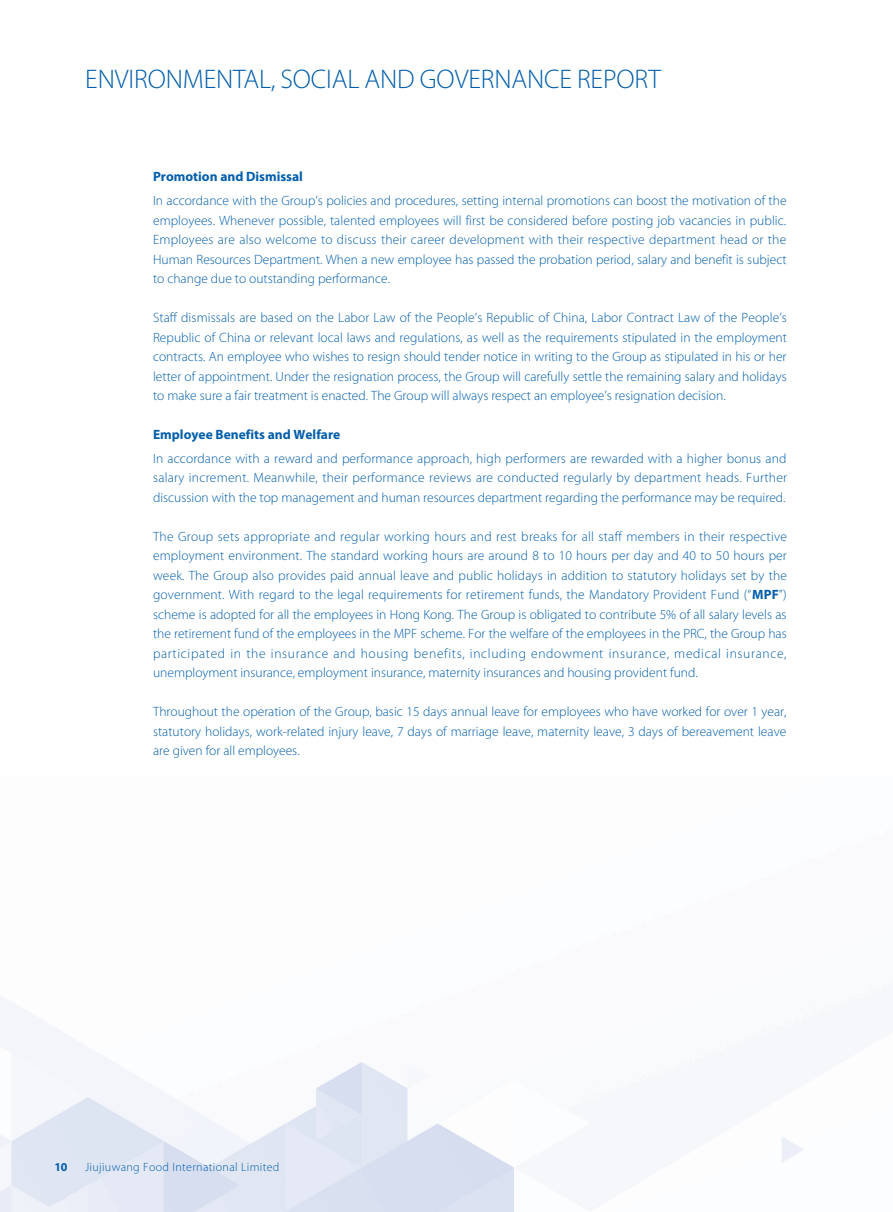
<style>
.page{position:relative;width:893px;height:1212px;background:#fff}
.page>*{position:absolute;margin:0;border:0;box-sizing:border-box;transform-origin:0 0}
.t1{font:300 27px "Myriad Pro";letter-spacing:-.005em;color:#015dab}
._00_txt{font:300 13.5px/19.5px "Myriad Pro";color:#015dab;text-align:justify}
._03_H3{font:700 13.5px "Myriad Pro";color:#015dab}
.t2{font:300 12px "Myriad Pro";letter-spacing:.03em;color:#015dab}
.t3{font:700 12px "Myriad Pro";color:#015dab}
.s1{font-weight:700}
</style>
<div class="page">
<img style="left:0;top:995px;width:888px;height:217px">
<h1 class="t1" style="left:85px;top:63px;width:577px">ENVIRONMENTAL, SOCIAL AND GOVERNANCE REPORT</h1>
<p class="_03_H3" style="left:153px;top:168px;width:151px">Promotion and Dismissal</p>
<p class="_00_txt" style="left:153px;top:191px;width:635px">In accordance with the Group’s policies and procedures, setting internal promotions can boost the motivation of the employees. Whenever possible, talented employees will first be considered before posting job vacancies in public.<br>Employees are also welcome to discuss their career development with their respective department head or the Human Resources Department. When a new employee has passed the probation period, salary and benefit is subject to change due to outstanding performance.</p>
<p class="_00_txt" style="left:153px;top:308px;width:635px">Staff dismissals are based on the Labor Law of the People’s Republic of China, Labor Contract Law of the People’s Republic of China or relevant local laws and regulations, as well as the requirements stipulated in the employment contracts. An employee who wishes to resign should tender notice in writing to the Group as stipulated in his or her letter of appointment. Under the resignation process, the Group will carefully settle the remaining salary and holidays to make sure a fair treatment is enacted. The Group will always respect an employee’s resignation decision.</p>
<p class="_03_H3" style="left:153px;top:426px;width:189px">Employee Benefits and Welfare</p>
<p class="_00_txt" style="left:153px;top:449px;width:636px">In accordance with a reward and performance approach, high performers are rewarded with a higher bonus and salary increment. Meanwhile, their performance reviews are conducted regularly by department heads. Further discussion with the top management and human resources department regarding the performance may be required.</p>
<p class="_00_txt" style="left:153px;top:527px;width:635px">The Group sets appropriate and regular working hours and rest breaks for all staff members in their respective employment environment. The standard working hours are around 8 to 10 hours per day and 40 to 50 hours per week. The Group also provides paid annual leave and public holidays in addition to statutory holidays set by the government. With regard to the legal requirements for retirement funds, the Mandatory Provident Fund (“<span class="s1">MPF</span>”) scheme is adopted for all the employees in Hong Kong. The Group is obligated to contribute 5% of all salary levels as the retirement fund of the employees in the MPF scheme. For the welfare of the employees in the PRC, the Group has participated in the insurance and housing benefits, including endowment insurance, medical insurance, unemployment insurance, employment insurance, maternity insurances and housing provident fund.</p>
<p class="_00_txt" style="left:153px;top:702px;width:635px">Throughout the operation of the Group, basic 15 days annual leave for employees who have worked for over 1 year, statutory holidays, work-related injury leave, 7 days of marriage leave, maternity leave, 3 days of bereavement leave are given for all employees.</p>
<p class="t3" style="left:54px;top:1159px;width:14px">10</p>
<p class="t2" style="left:85px;top:1160px;width:196px">Jiujiuwang Food International Limited</p>
</div>
